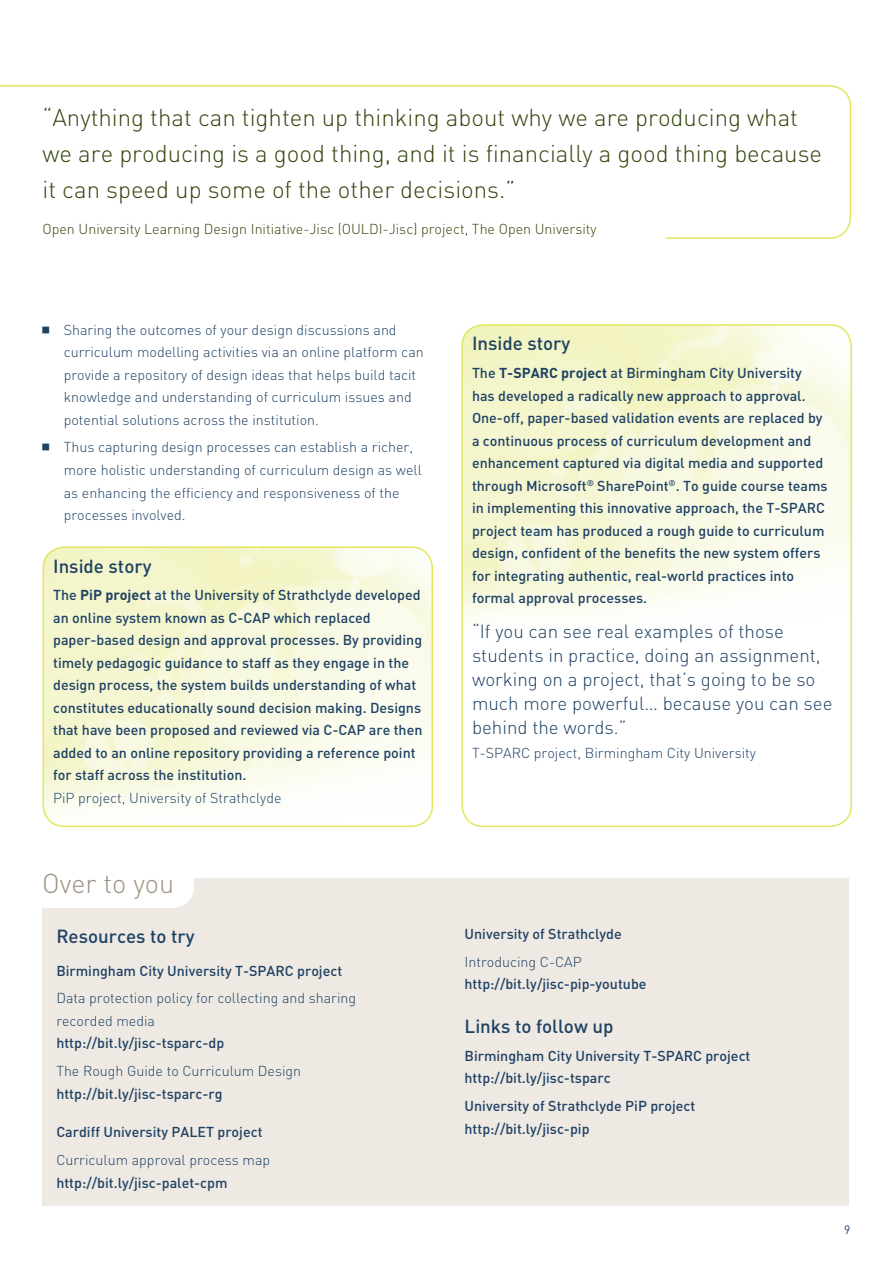
<style>
.page{position:relative;width:893px;height:1263px;background:#fff}
.page>*{position:absolute;margin:0;border:0;box-sizing:border-box;transform-origin:0 0}
.t1{font:300 27px "JISC";color:#9e9281}
.t2{font:300 24px/36px "JISC";color:#34460e}
.t3{font:300 18.75px/24px "JISC";color:#1e4164}
.t4{font:500 18.75px "JISC";color:#1e4164}
.t5{font:500 14.25px/22.5px "JISC";color:#1e4164}
.t6{font:300 14.25px/22.5px "JISC";color:#1e4164}
.t7{font:300 14.25px "JISC";color:#34460e}
.t8{font:12px "JISC";color:#1e4164}
.s1{font-weight:700}
</style>
<div class="page">
<div style="left:42px;top:878px;width:807px;height:327px;background:#eee9e2"></div>
<div style="left:21px;top:857px;width:173px;height:51px;background:#fff;border-radius:21px"></div>
<svg style="left:0;top:85px;width:852px;height:154px"></svg>
<img style="left:43px;top:549px;width:389px;height:277px">
<div style="left:43px;top:546px;width:390px;height:281px;border:2px solid #e3e65b;border-radius:21px"></div>
<img style="left:464px;top:326px;width:385px;height:296px">
<div style="left:461px;top:324px;width:391px;height:503px;border:2px solid #e3e65b;border-radius:21px"></div>
<h2 class="t2" style="left:43px;top:99px;width:781px">“Anything that can tighten up thinking about why we are producing what we are producing is a good thing, and it is financially a good thing because it can speed up some of the other decisions.”</h2>
<p class="t7" style="left:43px;top:220px;width:556px">Open University Learning Design Initiative-Jisc (OULDI-Jisc) project, The Open University</p>
<p class="t6" style="left:64px;top:318px;width:361px">Sharing the outcomes of your design discussions and curriculum modelling activities via an online platform can provide a repository of design ideas that helps build tacit knowledge and understanding of curriculum issues and potential solutions across the institution.</p>
<p class="t6" style="left:64px;top:436px;width:359px">Thus capturing design processes can establish a richer, more holistic understanding of curriculum design as well as enhancing the efficiency and responsiveness of the processes involved.</p>
<h3 class="t4" style="left:53px;top:554px;width:100px">Inside story</h3>
<p class="t5" style="left:53px;top:583px;width:371px">The <span class="s1">PiP project</span> at the University of Strathclyde developed an online system known as C-CAP which replaced paper-based design and approval processes. By providing timely pedagogic guidance to staff as they engage in the design process, the system builds understanding of what constitutes educationally sound decision making. Designs that have been proposed and reviewed via C-CAP are then added to an online repository providing a reference point for staff across the institution.</p>
<p class="t6" style="left:53px;top:786px;width:230px">PiP project, University of Strathclyde</p>
<h1 class="t1" style="left:42px;top:866px;width:134px">Over to you</h1>
<h3 class="t4" style="left:56px;top:924px;width:140px">Resources to try</h3>
<p class="t5" style="left:56px;top:959px;width:287px">Birmingham City University T-SPARC project</p>
<p class="t6" style="left:56px;top:987px;width:301px">Data protection policy for collecting and sharing recorded media</p>
<p class="t5" style="left:56px;top:1031px;width:169px">http://bit.ly/jisc-tsparc-dp</p>
<p class="t6" style="left:56px;top:1060px;width:246px">The Rough Guide to Curriculum Design</p>
<p class="t5" style="left:56px;top:1082px;width:168px">http://bit.ly/jisc-tsparc-rg</p>
<p class="t5" style="left:56px;top:1120px;width:208px">Cardiff University PALET project</p>
<p class="t6" style="left:56px;top:1148px;width:215px">Curriculum approval process map</p>
<p class="t5" style="left:56px;top:1171px;width:173px">http://bit.ly/jisc-palet-cpm</p>
<h3 class="t4" style="left:472px;top:332px;width:100px">Inside story</h3>
<p class="t5" style="left:472px;top:361px;width:357px">The <span class="s1">T-SPARC project</span> at Birmingham City University has developed a radically new approach to approval.<br>One-off, paper-based validation events are replaced by a continuous process of curriculum development and enhancement captured via digital media and supported through Microsoft<sup>®</sup> SharePoint<sup>®</sup>. To guide course teams in implementing this innovative approach, the T-SPARC project team has produced a rough guide to curriculum design, confident of the benefits the new system offers for integrating authentic, real-world practices into formal approval processes.</p>
<h3 class="t3" style="left:472px;top:619px;width:362px">“If you can see real examples of those students in practice, doing an assignment, working on a project, that’s going to be so much more powerful… because you can see behind the words.”</h3>
<p class="t6" style="left:472px;top:741px;width:285px">T-SPARC project, Birmingham City University</p>
<p class="t5" style="left:465px;top:922px;width:159px">University of Strathclyde</p>
<p class="t6" style="left:465px;top:950px;width:119px">Introducing C-CAP</p>
<p class="t5" style="left:465px;top:972px;width:183px">http://bit.ly/jisc-pip-youtube</p>
<h3 class="t4" style="left:465px;top:1014px;width:150px">Links to follow up</h3>
<p class="t5" style="left:465px;top:1044px;width:287px">Birmingham City University T-SPARC project http://bit.ly/jisc-tsparc</p>
<p class="t5" style="left:465px;top:1094px;width:232px">University of Strathclyde PiP project http://bit.ly/jisc-pip</p>
<p class="t8" style="left:844px;top:1223px;width:8px">9</p>
</div>
